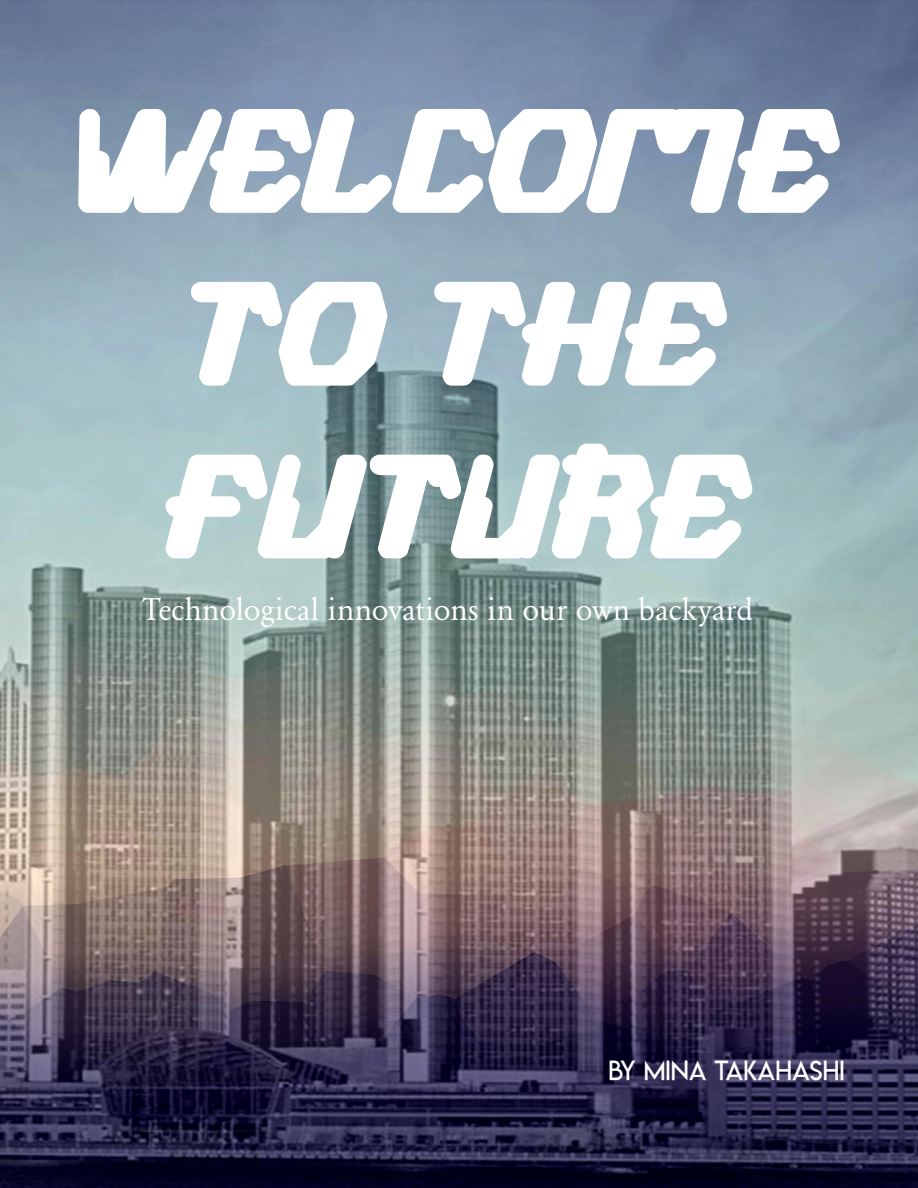
<style>
.page{position:relative;width:918px;height:1188px;background:#fff}
.page>*{position:absolute;margin:0;border:0;box-sizing:border-box;transform-origin:0 0}
.t1{font:144px/172.8px "FUTURISTIC";letter-spacing:-.09em;color:#fff;text-align:center}
.t2{font:33px "AYT Garamond Classic";color:#fff}
.t3{font:27px "Lemon Milklight";color:#fff}
</style>
<div class="page">
<img style="left:0;top:0;width:918px;height:1188px">
<p class="t1" style="left:75px;top:77px;width:770px">WELCOME<br>TO THE<br>FUTURE</p>
<p class="t2" style="left:142px;top:591px;width:613px">Technological innovations in our own backyard</p>
<p class="t3" style="left:608px;top:1054px;width:238px">BY MINA TAKAHASHI</p>
</div>
